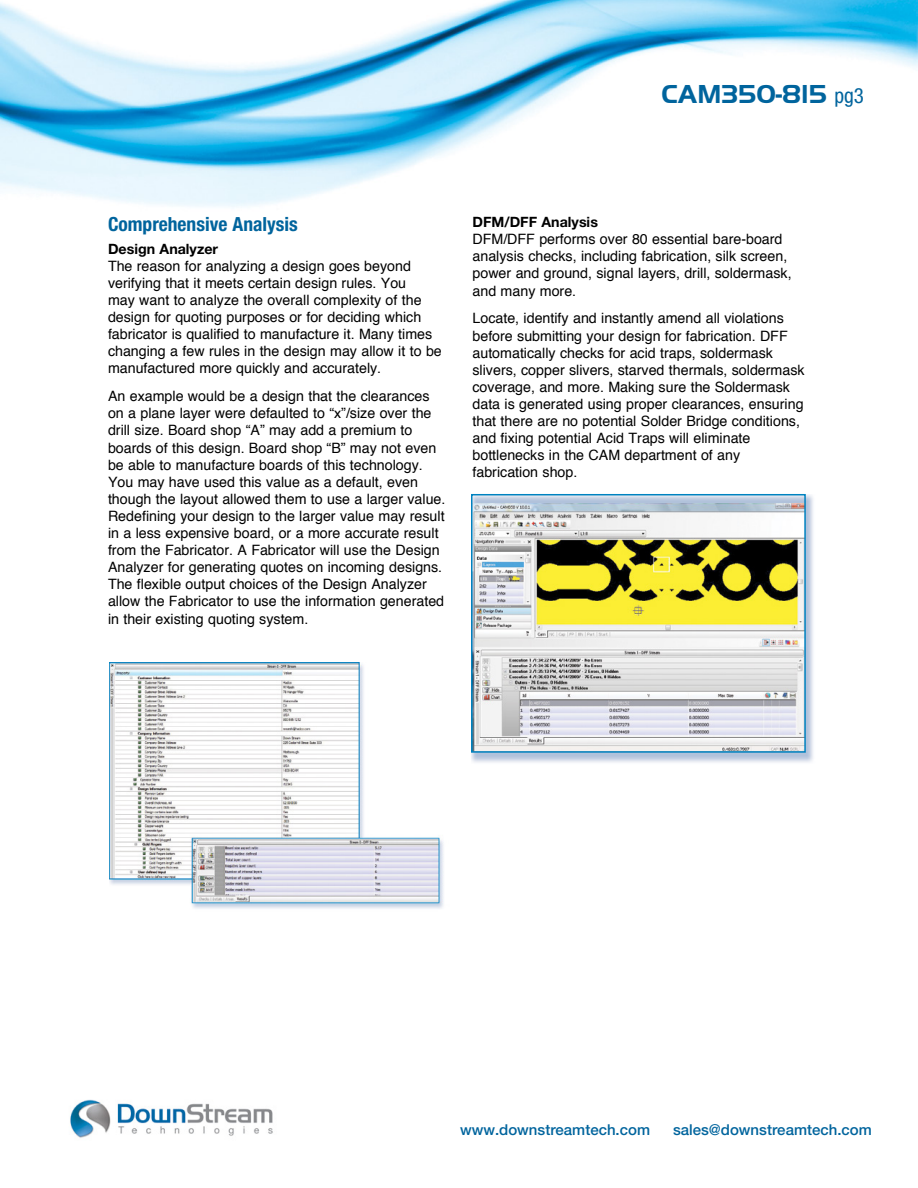
<style>
.page{position:relative;width:918px;height:1188px;background:#fff}
.page>*{position:absolute;margin:0;border:0;box-sizing:border-box;transform-origin:0 0}
.t1{font:700 27px "Handel Got D";color:#00649d}
.t2{font:700 condensed 19.5px "Helvetica Neue";color:#00649d}
.t3{font:500 15px "Helvetica Neue";color:#00649d}
.t4{font:14.25px/17.1px "Helvetica";color:#000}
.t5{font:700 14.25px "Helvetica Neue";color:#000}
.s1{font-family:"Helvetica Neue";font-weight:400;font-stretch:condensed;font-size:21px}
</style>
<div class="page">
<img style="left:0;top:0;width:918px;height:207px">
<img style="left:70px;top:1099px;width:203px;height:39px">
<img style="left:471px;top:495px;width:342px;height:268px">
<img style="left:474px;top:503px;width:329px;height:247px">
<div style="left:471px;top:494px;width:335px;height:259px;border:2px solid #0082c0"></div>
<img style="left:110px;top:662px;width:334px;height:247px">
<h1 class="t1" style="left:661px;top:78px;width:204px">CAM350-815 <span class="s1">pg3</span></h1>
<h2 class="t2" style="left:108px;top:212px;width:191px">Comprehensive Analysis</h2>
<p class="t5" style="left:108px;top:240px;width:112px">Design Analyzer</p>
<p class="t4" style="left:108px;top:258px;width:335px">The reason for analyzing a design goes beyond verifying that it meets certain design rules. You<br>may want to analyze the overall complexity of the design for quoting purposes or for deciding which fabricator is qualified to manufacture it. Many times changing a few rules in the design may allow it to be manufactured more quickly and accurately.</p>
<p class="t4" style="left:108px;top:388px;width:339px">An example would be a design that the clearances on a plane layer were defaulted to “x”/size over the drill size. Board shop “A” may add a premium to boards of this design. Board shop “B” may not even be able to manufacture boards of this technology.<br>You may have used this value as a default, even though the layout allowed them to use a larger value.<br>Redefining your design to the larger value may result in a less expensive board, or a more accurate result from the Fabricator. A Fabricator will use the Design Analyzer for generating quotes on incoming designs.<br>The flexible output choices of the Design Analyzer allow the Fabricator to use the information generated in their existing quoting system.</p>
<p class="t5" style="left:473px;top:213px;width:127px">DFM/DFF Analysis</p>
<p class="t4" style="left:473px;top:231px;width:321px">DFM/DFF performs over 80 essential bare-board analysis checks, including fabrication, silk screen, power and ground, signal layers, drill, soldermask, and many more.</p>
<p class="t4" style="left:473px;top:310px;width:334px">Locate, identify and instantly amend all violations before submitting your design for fabrication. DFF automatically checks for acid traps, soldermask slivers, copper slivers, starved thermals, soldermask coverage, and more. Making sure the Soldermask data is generated using proper clearances, ensuring that there are no potential Solder Bridge conditions, and fixing potential Acid Traps will eliminate bottlenecks in the CAM department of any fabrication shop.</p>
<p class="t3" style="left:460px;top:1120px;width:192px">www.downstreamtech.com</p>
<p class="t3" style="left:673px;top:1120px;width:200px">sales@downstreamtech.com</p>
</div>
